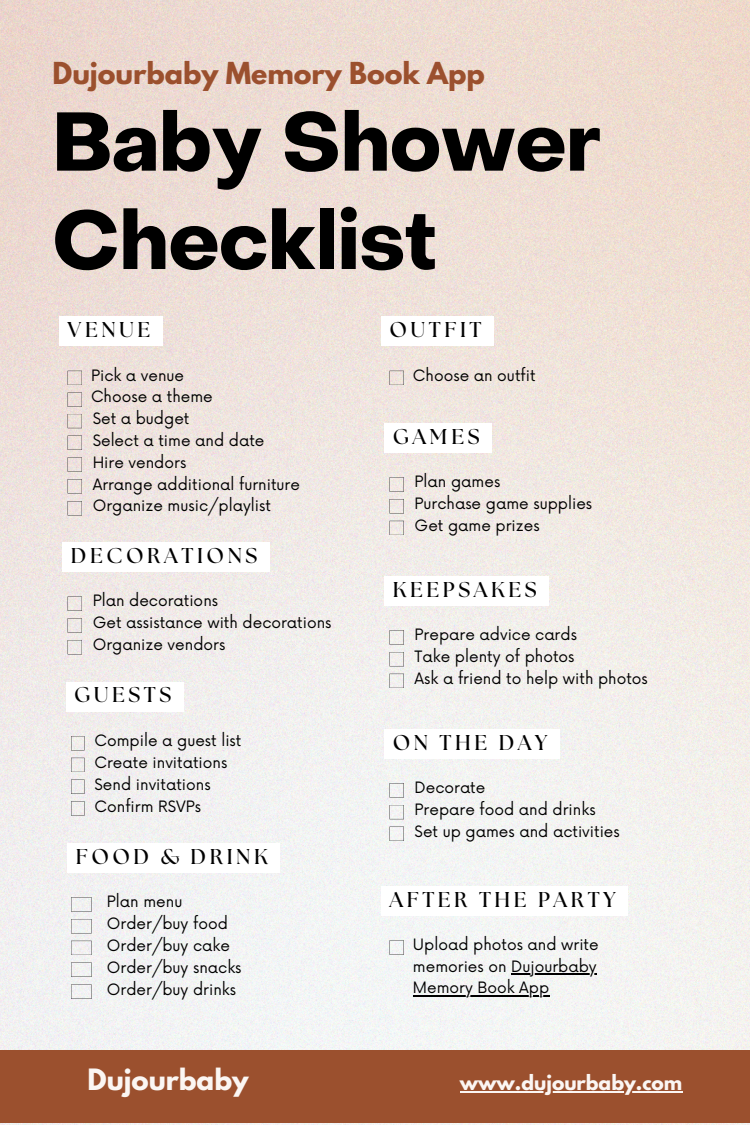
<style>
.page{position:relative;width:750px;height:1125px;background:#fff}
.page>*{position:absolute;margin:0;border:0;box-sizing:border-box;transform-origin:0 0}
.t1{font:700 81.6px/98.3px "Object Sans";color:#000}
.t2{font:700 26.8px "League Spartan";color:#9b502e}
.t3{font:700 26px "League Spartan";color:#fbf6f3}
.t4{font:700 21.4px "The Seasons";letter-spacing:.17em;color:#000}
.t5{font:700 18.7px "League Spartan";color:#fbf6f3}
.t6{font:15.3px/21.8px "Now";color:#000}
</style>
<div class="page">
<img style="left:0;top:0;width:750px;height:1125px">
<div style="left:0;top:1050px;width:750px;height:73px;background:#9b502e"></div>
<svg style="left:68px;top:371px;width:14px;height:14px"></svg>
<svg style="left:68px;top:392px;width:14px;height:15px"></svg>
<div style="left:59px;top:317px;width:103px;height:29px;background:#fff"></div>
<svg style="left:68px;top:414px;width:14px;height:14px"></svg>
<svg style="left:68px;top:436px;width:14px;height:14px"></svg>
<svg style="left:68px;top:457px;width:14px;height:15px"></svg>
<svg style="left:68px;top:479px;width:14px;height:15px"></svg>
<svg style="left:68px;top:501px;width:14px;height:15px"></svg>
<hr style="left:460px;top:1091px;width:222px;height:2px;background:#fbf6f3">
<svg style="left:68px;top:596px;width:14px;height:15px"></svg>
<svg style="left:68px;top:618px;width:14px;height:15px"></svg>
<svg style="left:68px;top:640px;width:14px;height:14px"></svg>
<div style="left:62px;top:542px;width:208px;height:30px;background:#fff"></div>
<svg style="left:389px;top:371px;width:15px;height:14px"></svg>
<div style="left:381px;top:317px;width:113px;height:29px;background:#fff"></div>
<svg style="left:71px;top:736px;width:14px;height:14px"></svg>
<svg style="left:71px;top:758px;width:14px;height:14px"></svg>
<svg style="left:71px;top:779px;width:14px;height:15px"></svg>
<svg style="left:71px;top:801px;width:14px;height:15px"></svg>
<div style="left:66px;top:682px;width:117px;height:30px;background:#fff"></div>
<svg style="left:71px;top:897px;width:21px;height:15px"></svg>
<svg style="left:71px;top:919px;width:21px;height:14px"></svg>
<svg style="left:71px;top:941px;width:21px;height:14px"></svg>
<svg style="left:71px;top:962px;width:21px;height:15px"></svg>
<svg style="left:71px;top:984px;width:21px;height:15px"></svg>
<div style="left:67px;top:843px;width:213px;height:30px;background:#fff"></div>
<svg style="left:389px;top:477px;width:15px;height:15px"></svg>
<svg style="left:389px;top:499px;width:15px;height:15px"></svg>
<svg style="left:389px;top:521px;width:15px;height:14px"></svg>
<div style="left:384px;top:423px;width:108px;height:30px;background:#fff"></div>
<svg style="left:389px;top:630px;width:15px;height:15px"></svg>
<svg style="left:389px;top:652px;width:15px;height:14px"></svg>
<svg style="left:389px;top:674px;width:15px;height:14px"></svg>
<div style="left:384px;top:576px;width:165px;height:30px;background:#fff"></div>
<svg style="left:389px;top:783px;width:15px;height:15px"></svg>
<svg style="left:389px;top:805px;width:15px;height:14px"></svg>
<svg style="left:389px;top:827px;width:15px;height:14px"></svg>
<div style="left:384px;top:729px;width:175px;height:30px;background:#fff"></div>
<svg style="left:389px;top:940px;width:15px;height:15px"></svg>
<hr style="left:511px;top:973px;width:86px;height:2px;background:#000">
<hr style="left:413px;top:995px;width:136px;height:1px;background:#000">
<div style="left:381px;top:886px;width:247px;height:30px;background:#fff"></div>
<p class="t2" style="left:53px;top:60px;width:434px">Dujourbaby Memory Book App</p>
<p class="t1" style="left:53px;top:101px;width:550px">Baby Shower<br>Checklist</p>
<h3 class="t4" style="left:68px;top:320px;width:84px">VENUE</h3>
<h2 class="t6" style="left:91px;top:365px;width:95px">Pick a venue</h2>
<h1 class="t6" style="left:91px;top:387px;width:123px">Choose a theme</h1>
<p class="t6" style="left:93px;top:408px;width:98px">Set a budget</p>
<p class="t6" style="left:93px;top:430px;width:173px">Select a time and date</p>
<p class="t6" style="left:93px;top:452px;width:95px">Hire vendors</p>
<p class="t6" style="left:93px;top:474px;width:209px">Arrange additional furniture</p>
<h3 class="t6" style="left:93px;top:496px;width:180px">Organize music/playlist</h3>
<h3 class="t4" style="left:71px;top:546px;width:188px">DECORATIONS</h3>
<p class="t6" style="left:93px;top:591px;width:127px">Plan decorations</p>
<p class="t6" style="left:93px;top:613px;width:240px">Get assistance with decorations</p>
<h3 class="t6" style="left:93px;top:635px;width:134px">Organize vendors</h3>
<p class="t4" style="left:74px;top:685px;width:99px">GUESTS</p>
<p class="t6" style="left:95px;top:730px;width:148px">Compile a guest list</p>
<p class="t6" style="left:95px;top:752px;width:134px">Create invitations</p>
<p class="t6" style="left:95px;top:774px;width:118px">Send invitations</p>
<h3 class="t6" style="left:95px;top:796px;width:108px">Confirm RSVPs</h3>
<p class="t4" style="left:76px;top:847px;width:194px">FOOD &amp; DRINK</p>
<p class="t6" style="left:107px;top:891px;width:77px">Plan menu</p>
<p class="t6" style="left:107px;top:913px;width:122px">Order/buy food</p>
<p class="t6" style="left:107px;top:935px;width:124px">Order/buy cake</p>
<p class="t6" style="left:107px;top:957px;width:136px">Order/buy snacks</p>
<p class="t6" style="left:107px;top:979px;width:131px">Order/buy drinks</p>
<p class="t3" style="left:87px;top:1067px;width:163px">Dujourbaby</p>
<h3 class="t4" style="left:389px;top:320px;width:94px">OUTFIT</h3>
<p class="t6" style="left:413px;top:365px;width:124px">Choose an outfit</p>
<p class="t4" style="left:393px;top:427px;width:88px">GAMES</p>
<h3 class="t6" style="left:415px;top:471px;width:87px">Plan games</h3>
<p class="t6" style="left:415px;top:493px;width:179px">Purchase game supplies</p>
<p class="t6" style="left:415px;top:515px;width:127px">Get game prizes</p>
<p class="t4" style="left:393px;top:580px;width:145px">KEEPSAKES</p>
<p class="t6" style="left:415px;top:624px;width:164px">Prepare advice cards</p>
<p class="t6" style="left:415px;top:646px;width:161px">Take plenty of photos</p>
<h3 class="t6" style="left:415px;top:668px;width:235px">Ask a friend to help with photos</h3>
<p class="t4" style="left:393px;top:732px;width:156px">ON THE DAY</p>
<p class="t6" style="left:415px;top:777px;width:72px">Decorate</p>
<p class="t6" style="left:415px;top:799px;width:183px">Prepare food and drinks</p>
<h3 class="t6" style="left:415px;top:821px;width:207px">Set up games and activities</h3>
<h3 class="t4" style="left:389px;top:890px;width:227px">AFTER THE PARTY</h3>
<h2 class="t6" style="left:413px;top:934px;width:187px">Upload photos and write memories on Dujourbaby<br>Memory Book App</h2>
<p class="t5" style="left:460px;top:1073px;width:224px">www.dujourbaby.com</p>
</div>
